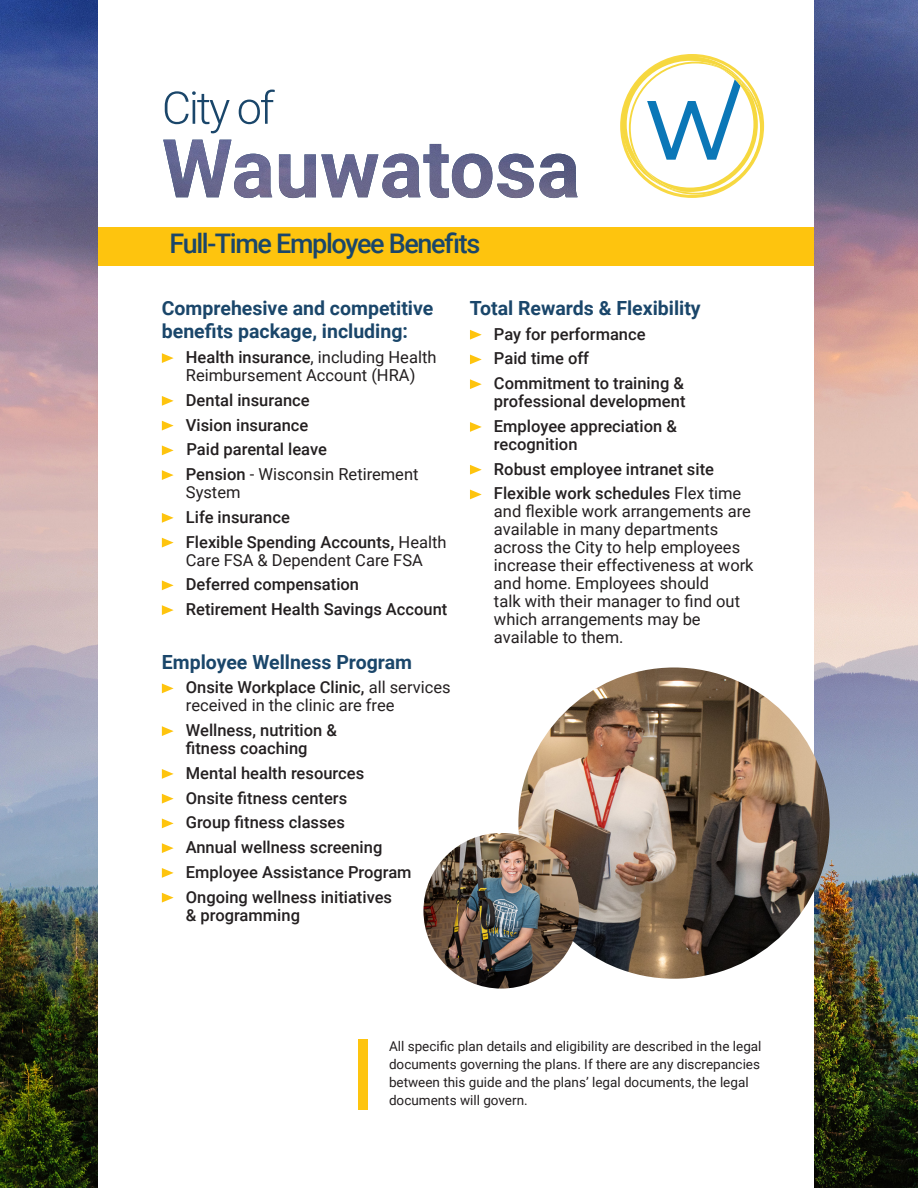
<style>
.page{position:relative;width:918px;height:1188px;background:#fff}
.page>*{position:absolute;margin:0;border:0;box-sizing:border-box;transform-origin:0 0}
.TITLE_2_Left_Light{font:500 27px "Roboto";letter-spacing:-.05em;color:#1a466a}
.TITLE_2_Left_Light-2{font:700 19.5px/23.4px "Roboto";color:#1a466a}
.TITLE_2_Left_Light-3{font:500 16.5px "Roboto";color:#242021}
.TITLE_2_Left_Light-4{font:16.5px "Roboto";color:#242021}
.TITLE_2_Left_Light-5{font:16.5px/18px "Roboto";color:#231f20}
.TITLE_2_Left_Light-6{font:500 16.5px "Roboto";color:#231f20}
.TITLE_2_Left_Light-7{font:13.5px/18px "Roboto";color:#231f20}
.s1{font-weight:500}
.s2{font-weight:700}
.s3{font-weight:400}
</style>
<div class="page">
<img style="left:0;top:0;width:918px;height:1188px">
<div style="left:98px;top:0;width:716px;height:1188px;background:#fff"></div>
<div style="left:98px;top:227px;width:716px;height:38px;background:#fec40e"></div>
<svg style="left:162px;top:353px;width:12px;height:10px"></svg>
<svg style="left:162px;top:396px;width:12px;height:10px"></svg>
<svg style="left:162px;top:421px;width:12px;height:10px"></svg>
<svg style="left:162px;top:470px;width:12px;height:10px"></svg>
<svg style="left:162px;top:513px;width:12px;height:10px"></svg>
<svg style="left:162px;top:538px;width:12px;height:10px"></svg>
<svg style="left:162px;top:580px;width:12px;height:10px"></svg>
<svg style="left:162px;top:605px;width:12px;height:10px"></svg>
<svg style="left:162px;top:684px;width:12px;height:9px"></svg>
<svg style="left:162px;top:726px;width:12px;height:10px"></svg>
<svg style="left:162px;top:769px;width:12px;height:10px"></svg>
<svg style="left:162px;top:794px;width:12px;height:10px"></svg>
<svg style="left:162px;top:819px;width:12px;height:9px"></svg>
<svg style="left:162px;top:843px;width:12px;height:10px"></svg>
<svg style="left:162px;top:868px;width:12px;height:10px"></svg>
<svg style="left:162px;top:893px;width:12px;height:10px"></svg>
<svg style="left:622px;top:56px;width:140px;height:139px"></svg>
<img style="left:163px;top:140px;width:414px;height:58px">
<svg style="left:165px;top:90px;width:110px;height:43px"></svg>
<svg style="left:470px;top:330px;width:12px;height:10px"></svg>
<svg style="left:470px;top:355px;width:12px;height:9px"></svg>
<svg style="left:470px;top:379px;width:12px;height:10px"></svg>
<svg style="left:470px;top:422px;width:12px;height:10px"></svg>
<svg style="left:470px;top:465px;width:12px;height:10px"></svg>
<svg style="left:470px;top:490px;width:12px;height:9px"></svg>
<div style="left:359px;top:1040px;width:9px;height:70px;background:#fec40e"></div>
<svg style="left:0;top:1176px;width:98px;height:12px"></svg>
<img style="left:518px;top:668px;width:312px;height:311px;border-radius:156px">
<img style="left:423px;top:833px;width:156px;height:156px;border-radius:78px">
<svg style="left:162px;top:446px;width:12px;height:9px"></svg>
<p class="TITLE_2_Left_Light" style="left:170px;top:225px;width:312px">Full-Time Employee Benefits</p>
<p class="TITLE_2_Left_Light-2" style="left:162px;top:295px;width:273px">Comprehesive and competitive benefits package, including:</p>
<p class="TITLE_2_Left_Light-5" style="left:186px;top:348px;width:252px"><span class="s1">Health insurance</span>, including Health<br>Reimbursement Account (HRA)</p>
<p class="TITLE_2_Left_Light-6" style="left:186px;top:388px;width:125px">Dental insurance</p>
<p class="TITLE_2_Left_Light-6" style="left:186px;top:413px;width:124px">Vision insurance</p>
<p class="TITLE_2_Left_Light-6" style="left:187px;top:438px;width:142px">Paid parental leave</p>
<p class="TITLE_2_Left_Light-5" style="left:186px;top:465px;width:234px"><span class="s1">Pension</span> - Wisconsin Retirement<br>System</p>
<p class="TITLE_2_Left_Light-6" style="left:186px;top:505px;width:105px">Life insurance</p>
<p class="TITLE_2_Left_Light-5" style="left:186px;top:532px;width:262px"><span class="s1">Flexible Spending Accounts</span><span class="s2">,</span> Health<br>Care FSA &amp; Dependent Care FSA</p>
<p class="TITLE_2_Left_Light-6" style="left:186px;top:573px;width:175px">Deferred compensation</p>
<p class="TITLE_2_Left_Light-6" style="left:186px;top:598px;width:263px">Retirement Health Savings Account</p>
<p class="TITLE_2_Left_Light-2" style="left:162px;top:649px;width:252px">Employee Wellness Program</p>
<p class="TITLE_2_Left_Light-3" style="left:186px;top:676px;width:266px">Onsite Workplace Clinic, <span class="s3">all services</span></p>
<p class="TITLE_2_Left_Light-4" style="left:186px;top:694px;width:210px">received in the clinic are free</p>
<p class="TITLE_2_Left_Light-3" style="left:186px;top:719px;width:153px">Wellness, nutrition &amp;</p>
<p class="TITLE_2_Left_Light-3" style="left:186px;top:737px;width:123px">fitness coaching</p>
<p class="TITLE_2_Left_Light-3" style="left:186px;top:761px;width:180px">Mental health resources</p>
<p class="TITLE_2_Left_Light-3" style="left:186px;top:786px;width:163px">Onsite fitness centers</p>
<p class="TITLE_2_Left_Light-3" style="left:186px;top:811px;width:161px">Group fitness classes</p>
<p class="TITLE_2_Left_Light-3" style="left:186px;top:836px;width:198px">Annual wellness screening</p>
<p class="TITLE_2_Left_Light-3" style="left:186px;top:860px;width:227px">Employee Assistance Program</p>
<p class="TITLE_2_Left_Light-3" style="left:186px;top:885px;width:208px">Ongoing wellness initiatives</p>
<p class="TITLE_2_Left_Light-3" style="left:186px;top:903px;width:116px">&amp; programming</p>
<p class="TITLE_2_Left_Light-2" style="left:470px;top:295px;width:232px">Total Rewards &amp; Flexibility</p>
<p class="TITLE_2_Left_Light-3" style="left:494px;top:322px;width:153px">Pay for performance</p>
<p class="TITLE_2_Left_Light-3" style="left:494px;top:347px;width:97px">Paid time off</p>
<p class="TITLE_2_Left_Light-3" style="left:494px;top:372px;width:192px">Commitment to training &amp;</p>
<p class="TITLE_2_Left_Light-3" style="left:494px;top:390px;width:193px">professional development</p>
<p class="TITLE_2_Left_Light-3" style="left:494px;top:414px;width:184px">Employee appreciation &amp;</p>
<p class="TITLE_2_Left_Light-3" style="left:494px;top:432px;width:85px">recognition</p>
<p class="TITLE_2_Left_Light-3" style="left:494px;top:457px;width:222px">Robust employee intranet site</p>
<p class="TITLE_2_Left_Light-3" style="left:494px;top:482px;width:249px">Flexible work schedules <span class="s3">Flex time</span></p>
<p class="TITLE_2_Left_Light-4" style="left:494px;top:500px;width:259px">and flexible work arrangements are</p>
<p class="TITLE_2_Left_Light-4" style="left:494px;top:518px;width:226px">available in many departments</p>
<p class="TITLE_2_Left_Light-4" style="left:494px;top:536px;width:248px">across the City to help employees</p>
<p class="TITLE_2_Left_Light-4" style="left:494px;top:554px;width:261px">increase their effectiveness at work</p>
<p class="TITLE_2_Left_Light-4" style="left:494px;top:572px;width:217px">and home. Employees should</p>
<p class="TITLE_2_Left_Light-4" style="left:494px;top:590px;width:248px">talk with their manager to find out</p>
<p class="TITLE_2_Left_Light-4" style="left:494px;top:608px;width:208px">which arrangements may be</p>
<p class="TITLE_2_Left_Light-4" style="left:494px;top:626px;width:131px">available to them.</p>
<p class="TITLE_2_Left_Light-7" style="left:389px;top:1037px;width:374px">All specific plan details and eligibility are described in the legal documents governing the plans. If there are any discrepancies between this guide and the plans’ legal documents, the legal documents will govern.</p>
</div>
